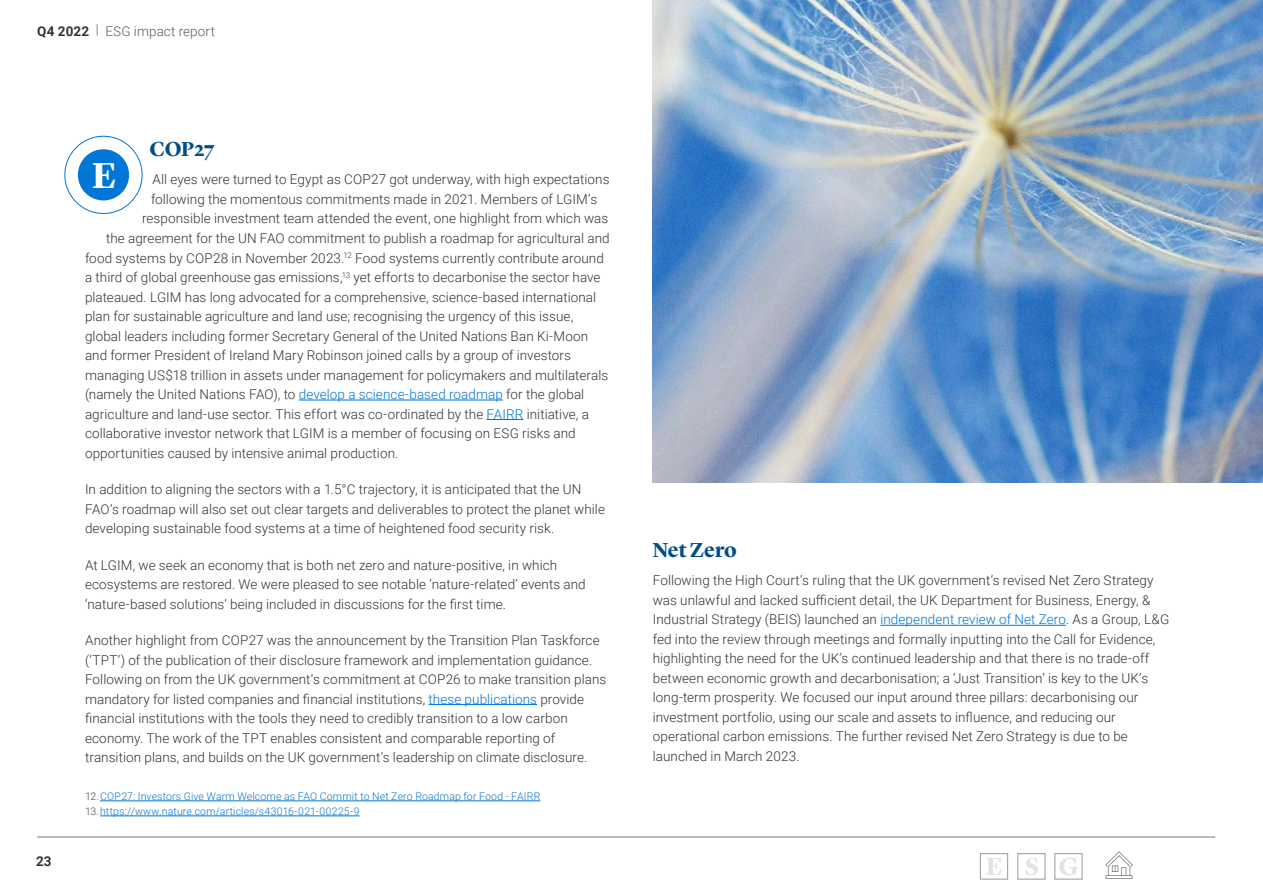
<style>
.page{position:relative;width:1263px;height:893px;background:#fff}
.page>*{position:absolute;margin:0;border:0;box-sizing:border-box;transform-origin:0 0}
.Inside_page_header{font:700 37.5px "Lyon Display";color:#fff}
.Body_copy_and_chart{font:700 21px "Lyon Display";letter-spacing:-.01em;color:#004e86}
.body_copy_standard{font:300 13.5px/19.5px "Roboto";letter-spacing:.005em;color:#333}
.t1{font:300 13.5px "Roboto";letter-spacing:.01em;color:#5c5c5c}
.t2{font:700 13.5px "Roboto";color:#333}
.Source_7pt{font:300 10.5px "Roboto";letter-spacing:.015em;color:#0076d6}
.s1{font-weight:700;color:#333}
.s2{color:#0076d6}
.s3{color:#484848}
</style>
<div class="page">
<hr style="left:37px;top:837px;width:1178px;height:1px;background:#737373">
<hr style="left:1106px;top:875px;width:26px;height:4px;background:#999">
<hr style="left:1106px;top:876px;width:26px;height:2px;background:#737373">
<svg style="left:1105px;top:851px;width:28px;height:25px"></svg>
<div style="left:980px;top:853px;width:28px;height:27px;border:1px solid #a3a3a3"></div>
<svg style="left:986px;top:858px;width:15px;height:17px"></svg>
<div style="left:1017px;top:853px;width:28px;height:27px;border:1px solid #a3a3a3"></div>
<svg style="left:1025px;top:857px;width:13px;height:18px"></svg>
<div style="left:1054px;top:853px;width:29px;height:27px;border:1px solid #a3a3a3"></div>
<svg style="left:1059px;top:857px;width:19px;height:18px"></svg>
<hr style="left:299px;top:400px;width:204px;height:1px;background:#0076d6">
<hr style="left:487px;top:419px;width:36px;height:1px;background:#0076d6">
<hr style="left:429px;top:704px;width:108px;height:1px;background:#0076d6">
<hr style="left:880px;top:625px;width:186px;height:1px;background:#0076d6">
<img style="left:653px;top:0;width:610px;height:483px">
<div style="left:78px;top:149px;width:51px;height:51px;background:#0076d6;border-radius:50%"></div>
<div style="left:64px;top:136px;width:78px;height:78px;border:1px solid #0076d6;border-radius:50%"></div>
<hr style="left:100px;top:801px;width:440px;height:1px;background:#0076d6">
<hr style="left:100px;top:816px;width:260px;height:1px;background:#0076d6">
<p class="t1" style="left:37px;top:21px;width:179px"><span class="s1">Q4 2022</span> | ESG impact report</p>
<p class="Body_copy_and_chart" style="left:150px;top:134px;width:67px">COP27</p>
<p class="body_copy_standard" style="left:153px;top:169px;width:458px">All eyes were turned to Egypt as COP27 got underway, with high expectations</p>
<p class="body_copy_standard" style="left:151px;top:189px;width:448px">following the momentous commitments made in 2021. Members of LGIM’s</p>
<p class="body_copy_standard" style="left:142px;top:208px;width:468px">responsible investment team attended the event, one highlight from which was</p>
<p class="body_copy_standard" style="left:106px;top:228px;width:505px">the agreement for the UN FAO commitment to publish a roadmap for agricultural and</p>
<p class="body_copy_standard" style="left:85px;top:247px;width:520px">food systems by COP28 in November 2023.<sup>12</sup> Food systems currently contribute around</p>
<p class="body_copy_standard" style="left:85px;top:267px;width:517px">a third of global greenhouse gas emissions,<sup>13</sup> yet efforts to decarbonise the sector have</p>
<p class="body_copy_standard" style="left:85px;top:286px;width:513px">plateaued. LGIM has long advocated for a comprehensive, science-based international</p>
<p class="body_copy_standard" style="left:85px;top:306px;width:490px">plan for sustainable agriculture and land use; recognising the urgency of this issue,</p>
<p class="body_copy_standard" style="left:85px;top:325px;width:505px">global leaders including former Secretary General of the United Nations Ban Ki-Moon</p>
<p class="body_copy_standard" style="left:85px;top:345px;width:487px">and former President of Ireland Mary Robinson joined calls by a group of investors</p>
<p class="body_copy_standard" style="left:85px;top:364px;width:525px">managing US$18 trillion in assets under management for policymakers and multilaterals</p>
<p class="body_copy_standard" style="left:85px;top:384px;width:501px">(namely the United Nations FAO), to <span class="s2">develop a science-based roadmap</span> for the global</p>
<p class="body_copy_standard" style="left:85px;top:403px;width:505px">agriculture and land-use sector. This effort was co-ordinated by the <span class="s2">FAIRR</span> initiative, a</p>
<p class="body_copy_standard" style="left:85px;top:423px;width:492px">collaborative investor network that LGIM is a member of focusing on ESG risks and</p>
<p class="body_copy_standard" style="left:85px;top:442px;width:315px">opportunities caused by intensive animal production.</p>
<p class="body_copy_standard" style="left:85px;top:479px;width:521px">In addition to aligning the sectors with a 1.5°C trajectory, it is anticipated that the UN<br>FAO’s roadmap will also set out clear targets and deliverables to protect the planet while developing sustainable food systems at a time of heightened food security risk.</p>
<p class="body_copy_standard" style="left:85px;top:554px;width:502px">At LGIM, we seek an economy that is both net zero and nature-positive, in which ecosystems are restored. We were pleased to see notable ‘nature-related’ events and ‘nature-based solutions’ being included in discussions for the first time.</p>
<p class="body_copy_standard" style="left:85px;top:630px;width:523px">Another highlight from COP27 was the announcement by the Transition Plan Taskforce (‘TPT’) of the publication of their disclosure framework and implementation guidance.<br>Following on from the UK government’s commitment at COP26 to make transition plans mandatory for listed companies and financial institutions, <span class="s2">these publications</span> provide financial institutions with the tools they need to credibly transition to a low carbon economy. The work of the TPT enables consistent and comparable reporting of transition plans, and builds on the UK government’s leadership on climate disclosure.</p>
<p class="Inside_page_header" style="left:92px;top:147px;width:25px">E</p>
<p class="t2" style="left:36px;top:852px;width:17px">23</p>
<p class="Source_7pt" style="left:85px;top:789px;width:457px"><span class="s3">12.</span>COP27: Investors Give Warm Welcome as FAO Commit to Net Zero Roadmap for Food - FAIRR</p>
<p class="Source_7pt" style="left:85px;top:804px;width:276px"><span class="s3">13.</span>https://www.nature.com/articles/s43016-021-00225-9</p>
<p class="Body_copy_and_chart" style="left:653px;top:534px;width:86px">Net Zero</p>
<p class="body_copy_standard" style="left:653px;top:570px;width:518px">Following the High Court’s ruling that the UK government’s revised Net Zero Strategy was unlawful and lacked sufficient detail, the UK Department for Business, Energy, &amp; Industrial Strategy (BEIS) launched an <span class="s2">independent review of Net Zero</span>. As a Group, L&amp;G fed into the review through meetings and formally inputting into the Call for Evidence, highlighting the need for the UK’s continued leadership and that there is no trade-off between economic growth and decarbonisation; a ‘Just Transition’ is key to the UK’s long-term prosperity. We focused our input around three pillars: decarbonising our investment portfolio, using our scale and assets to influence, and reducing our operational carbon emissions. The further revised Net Zero Strategy is due to be launched in March 2023.</p>
</div>
